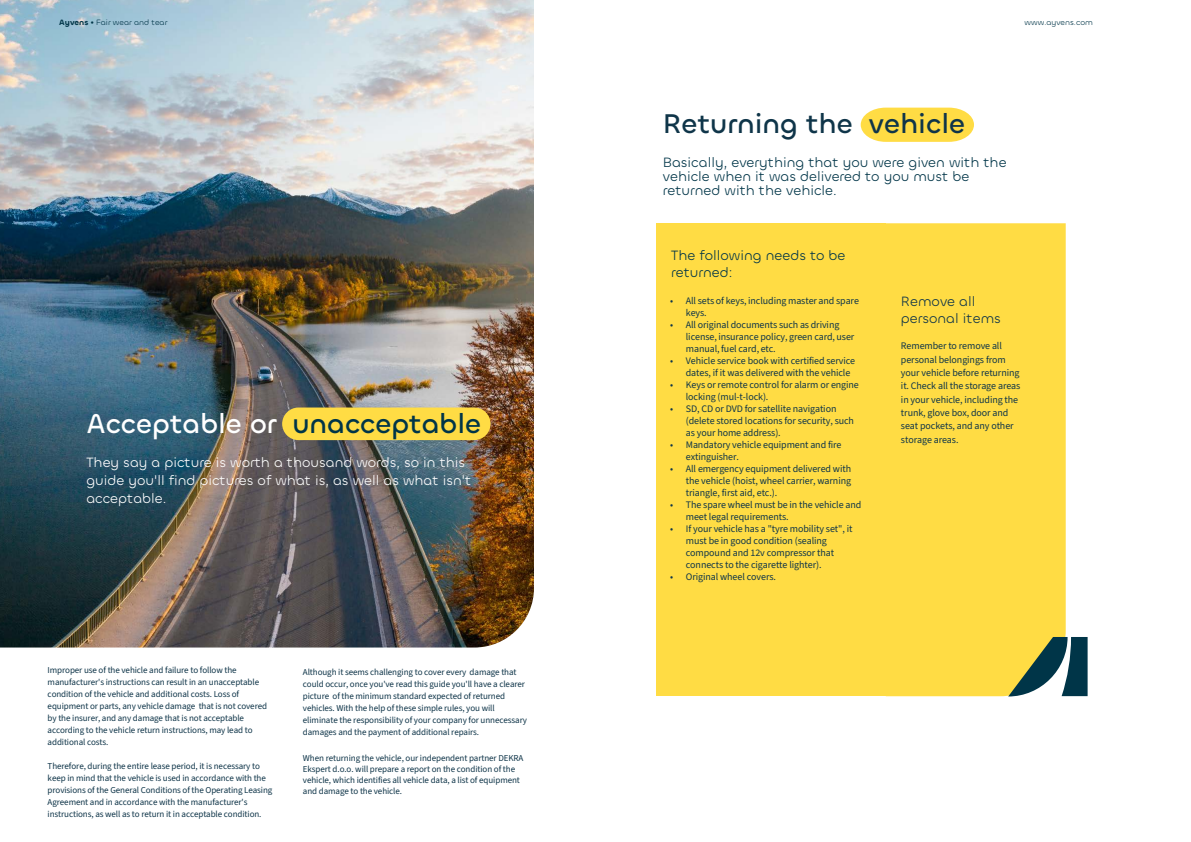
<style>
.page{position:relative;width:1191px;height:842px;background:#fff}
.page>*{position:absolute;margin:0;border:0;box-sizing:border-box;transform-origin:0 0}
.t1{font:500 28px "Chillax";color:#fff}
.t2{font:500 28px "Chillax";color:#0f3549}
.t3{font:14px/14.2px "Chillax";color:#003548}
.t4{font:14px/18px "Chillax";color:#fff}
.t5{font:14px/16.8px "Chillax";color:#0f3549}
.t6{font:10px/12px "Source Sans 3";letter-spacing:-.01em;color:#0f3549}
.t7{font:10px/12px "Source Sans 3";letter-spacing:-.01em;color:#0f3549}
.t8{font:9px/12px "Source Sans 3";letter-spacing:-.01em;color:#0f3549}
.t9{font:8px "Chillax";color:#003548}
.s1{font-weight:600}
.s2{color:#003548}
.s3{font-family:"Source Sans Pro"}
</style>
<div class="page">
<svg style="left:860px;top:108px;width:114px;height:34px;background:#ffdf57"></svg>
<div style="left:656px;top:223px;width:229px;height:473px;background:#ffdc44"></div>
<div style="left:885px;top:223px;width:180px;height:473px;background:#ffdc44"></div>
<img style="left:0;top:0;width:534px;height:647px">
<div style="left:282px;top:407px;width:208px;height:33px;background:#ffdc44;border-radius:16px"></div>
<svg style="left:1008px;top:637px;width:79px;height:59px;background:#738664"></svg>
<p class="t9" style="left:59px;top:17px;width:109px"><span class="s1">Ayvens •</span> Fair wear and tear</p>
<p class="t9" style="left:1024px;top:18px;width:70px">www.ayvens.com</p>
<h1 class="t1" style="left:86px;top:406px;width:396px">Acceptable or <span class="s2">unacceptable</span></h1>
<h2 class="t4" style="left:86px;top:453px;width:386px">They say a picture is worth a thousand words, so in this guide you'll find pictures of what is, as well as what isn't acceptable.</h2>
<p class="t8" style="left:48px;top:665px;width:221px">Improper use of the vehicle and failure to follow the manufacturer's instructions can result in an unacceptable condition of the vehicle and additional costs. Loss of equipment or parts, any vehicle damage that is not covered by the insurer, and any damage that is not acceptable according to the vehicle return instructions, may lead to additional costs.</p>
<p class="t8" style="left:48px;top:761px;width:226px">Therefore, during the entire lease period, it is necessary to keep in mind that the vehicle is used in accordance with the provisions of the General Conditions of the Operating Leasing Agreement and in accordance with the manufacturer's instructions, as well as to return it in acceptable condition.</p>
<p class="t8" style="left:303px;top:666px;width:225px">Although it seems challenging to cover every damage that could occur, once you've read this guide you'll have a clearer picture of the minimum standard expected of returned vehicles. With the help of these simple rules, you will eliminate the responsibility of your company for unnecessary damages and the payment of additional repairs.</p>
<p class="t8" style="left:303px;top:753px;width:222px;line-height:10.8px">When returning the vehicle, our independent partner DEKRA Ekspert d.o.o. will prepare a report on the condition of the vehicle, which identifies all vehicle data, a list of equipment and damage to the vehicle.</p>
<h1 class="t2" style="left:663px;top:106px;width:304px">Returning the vehicle</h1>
<h2 class="t3" style="left:663px;top:155px;width:345px">Basically, everything that you were given with the vehicle when it was delivered to you must be returned with the vehicle.</h2>
<h2 class="t3" style="left:671px;top:247px;width:176px;line-height:16.8px">The following needs to be returned:</h2>
<p class="t7" style="left:686px;top:294px;width:175px;text-indent:-16px"><span class="s3">•</span> All sets of keys, including master and spare keys.</p>
<p class="t7" style="left:686px;top:318px;width:170px;text-indent:-16px"><span class="s3">•</span> All original documents such as driving license, insurance policy, green card, user manual, fuel card, etc.</p>
<p class="t6" style="left:686px;top:354px;width:171px;text-indent:-16px"><span class="s3">•</span> Vehicle service book with certified service dates, if it was delivered with the vehicle</p>
<p class="t6" style="left:686px;top:378px;width:175px;text-indent:-16px"><span class="s3">•</span> Keys or remote control for alarm or engine locking (mul-t-lock).</p>
<p class="t6" style="left:686px;top:402px;width:170px;text-indent:-16px"><span class="s3">•</span> SD, CD or DVD for satellite navigation (delete stored locations for security, such as your home address).</p>
<p class="t6" style="left:686px;top:438px;width:157px;text-indent:-16px"><span class="s3">•</span> Mandatory vehicle equipment and fire extinguisher.</p>
<p class="t6" style="left:686px;top:462px;width:167px;text-align:justify;text-indent:-16px"><span class="s3">•</span> All emergency equipment delivered with the vehicle (hoist, wheel carrier, warning triangle, first aid, etc.).</p>
<p class="t6" style="left:686px;top:498px;width:177px;text-indent:-16px"><span class="s3">•</span> The spare wheel must be in the vehicle and meet legal requirements.</p>
<p class="t6" style="left:686px;top:522px;width:168px;text-indent:-16px"><span class="s3">•</span> If your vehicle has a "tyre mobility set", it must be in good condition (sealing compound and 12v compressor that connects to the cigarette lighter).</p>
<p class="t6" style="left:670px;top:570px;width:107px"><span class="s3">•</span> Original wheel covers.</p>
<h2 class="t5" style="left:901px;top:292px;width:101px">Remove all personal items</h2>
<p class="t6" style="left:901px;top:340px;width:121px;line-height:13.3px">Remember to remove all personal belongings from your vehicle before returning it. Check all the storage areas in your vehicle, including the trunk, glove box, door and seat pockets, and any other storage areas.</p>
</div>
